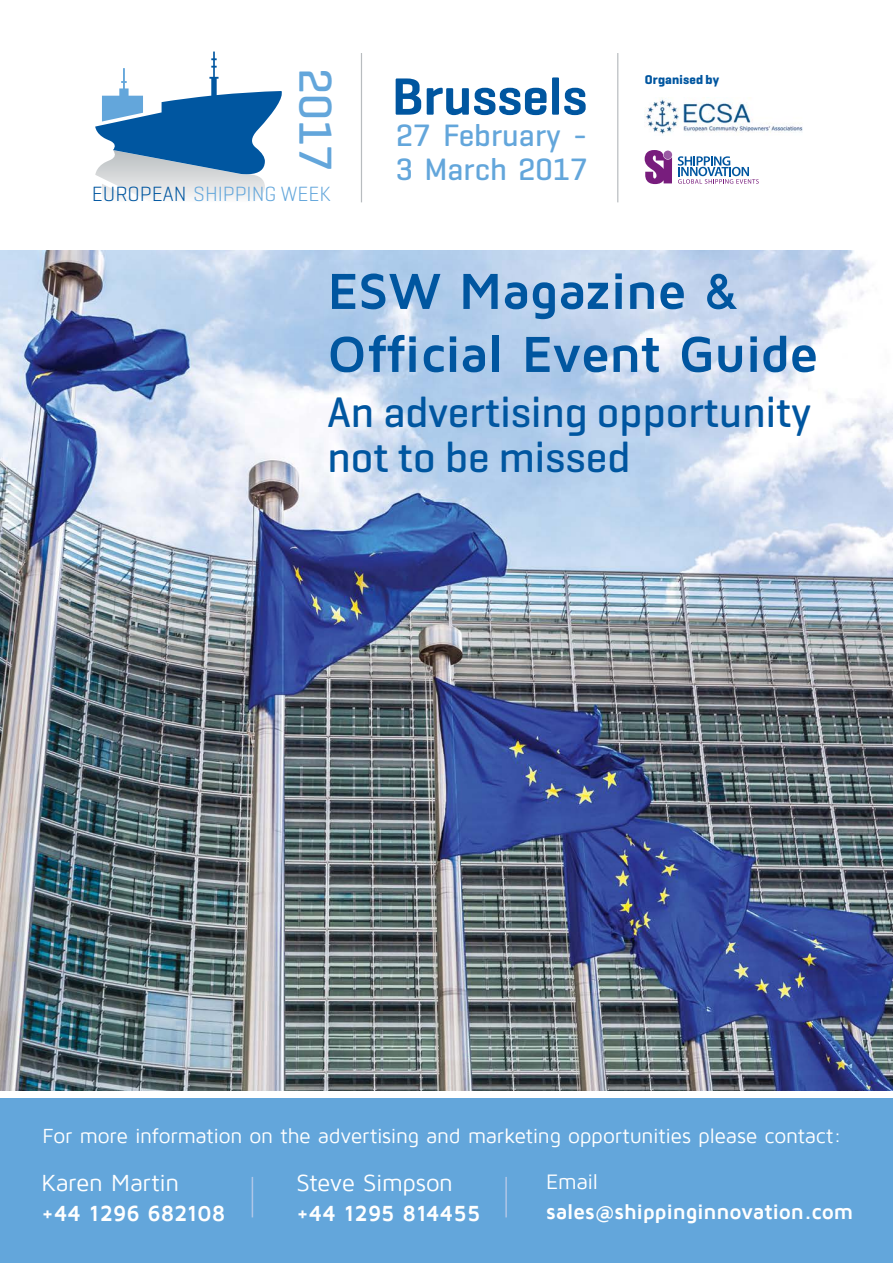
<style>
.page{position:relative;width:893px;height:1263px;background:#fff}
.page>*{position:absolute;margin:0;border:0;box-sizing:border-box;transform-origin:0 0}
.t1{font:600 53.25px "Geogrotesque";color:#0056a0}
.t2{font:700 52.5px/63px "Maven Pro";letter-spacing:-.015em;color:#0056a0}
.t3{font:500 46.95px "Geogrotesque";color:#63a6db}
.t4{font:500 43.5px/45px "Geogrotesque";color:#0056a0}
.t5{font:500 31.5px/33.9px "Geogrotesque";color:#63a6db}
.t6{font:24px "Maven Pro";letter-spacing:-.015em;color:#fff}
.t7{font:700 22.5px "Maven Pro";color:#fff}
.t8{font:700 21.45px "Maven Pro";letter-spacing:-.015em;color:#fff}
.t9{font:21.45px "Maven Pro";letter-spacing:-.02em;color:#fff}
.t10{font:21px "Maven Pro";letter-spacing:-.015em;color:#fff}
.t11{font:300 21px "Geogrotesque";color:#63a6db}
.t12{font:700 12.9px "Geogrotesque";letter-spacing:.015em;color:#0056a0}
.s1{color:#0056a0}
</style>
<div class="page">
<img style="left:0;top:250px;width:893px;height:841px">
<div style="left:0;top:1096px;width:893px;height:167px;background:#63a6db"></div>
<div style="left:0;top:1091px;width:893px;height:6px;background:#fff"></div>
<hr style="left:252px;top:1177px;width:1px;height:40px;background:#aec5e7">
<hr style="left:505px;top:1177px;width:2px;height:40px;background:#aec5e7">
<svg style="left:95px;top:52px;width:187px;height:145px"></svg>
<hr style="left:361px;top:53px;width:1px;height:149px;background:#b8bcbf">
<hr style="left:617px;top:53px;width:1px;height:149px;background:#b8bcbf">
<svg style="left:678px;top:156px;width:81px;height:28px"></svg>
<svg style="left:645px;top:150px;width:27px;height:34px"></svg>
<img style="left:645px;top:99px;width:158px;height:35px">
<h3 class="t3" style="left:345px;top:68px;width:105px;rotate:90deg">2017</h3>
<p class="t11" style="left:92px;top:180px;width:241px"><span class="s1">EUROPEAN</span> SHIPPING WEEK</p>
<h1 class="t1" style="left:392px;top:63px;width:197px">Brussels</h1>
<h3 class="t5" style="left:396px;top:118px;width:193px">27 February -<br>3 March 2017</h3>
<p class="t12" style="left:645px;top:72px;width:76px">Organised by</p>
<h2 class="t2" style="left:327px;top:260px;width:492px">ESW Magazine &amp;<br>Official Event Guide</h2>
<h3 class="t4" style="left:327px;top:388px;width:485px">An advertising opportunity not to be missed</h3>
<p class="t10" style="left:43px;top:1125px;width:801px">For more information on the advertising and marketing opportunities please contact:</p>
<p class="t6" style="left:42px;top:1170px;width:139px">Karen Martin</p>
<p class="t7" style="left:42px;top:1202px;width:185px">+44 1296 682108</p>
<p class="t9" style="left:546px;top:1170px;width:54px">Email</p>
<p class="t8" style="left:546px;top:1200px;width:309px">sales@shippinginnovation.com</p>
<p class="t6" style="left:297px;top:1170px;width:158px">Steve Simpson</p>
<p class="t7" style="left:297px;top:1202px;width:186px">+44 1295 814455</p>
</div>
